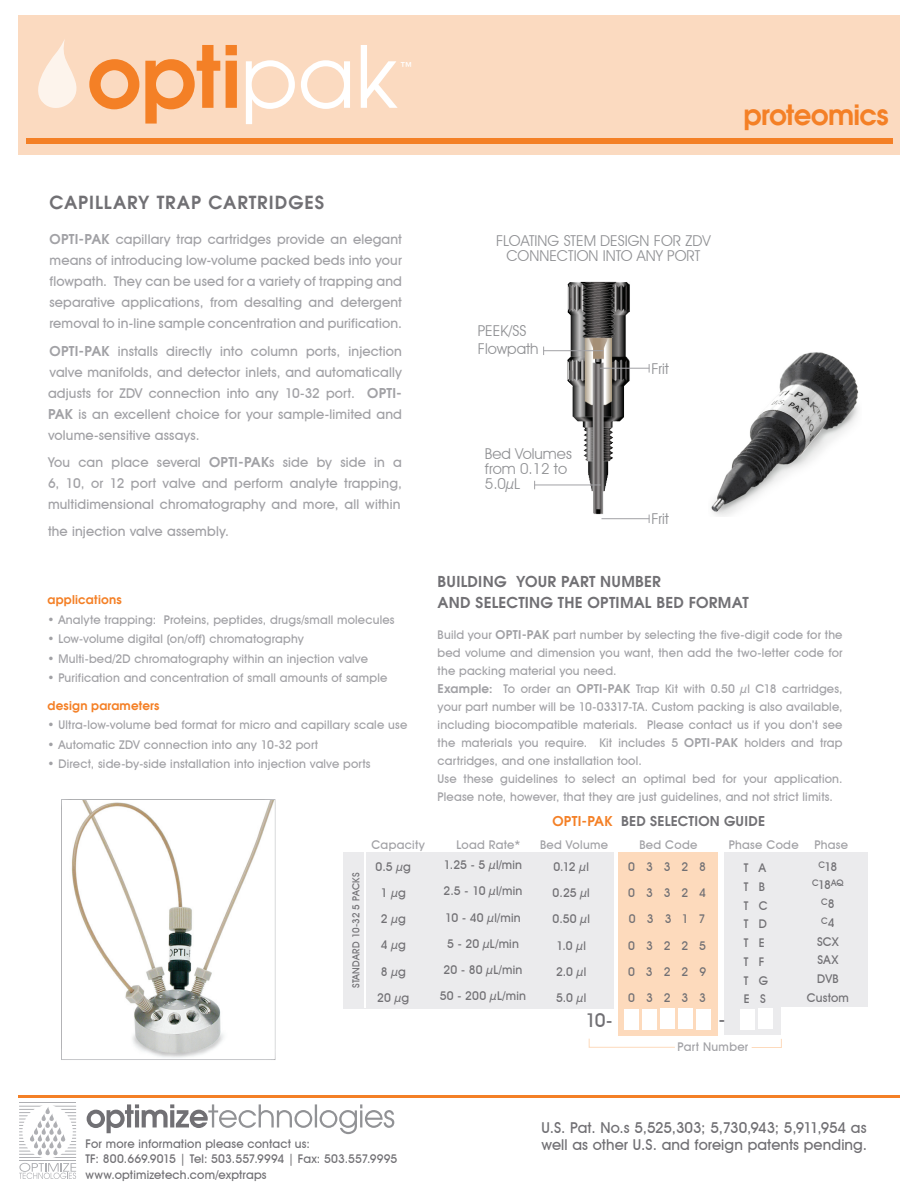
<style>
.page{position:relative;width:918px;height:1188px;background:#fff}
.page>*{position:absolute;margin:0;border:0;box-sizing:border-box;transform-origin:0 0}
.body{font:600 85.05px "Avant Garde";color:#f48026}
.t1{font:600 27.9px "Avant Garde";letter-spacing:-.025em;color:#f48026}
.body-2{font:500 18.9px "Avant Garde IT Cby BT";color:#717074}
.Body_Header{font:600 18px "Avant Garde";letter-spacing:.05em;color:#717074}
.body-3{font:500 18px "Avant Garde IT Cby BT";color:#fff}
.t2{font:15px/15px "Avant Garde IT Cby BT";color:#919295}
.body-4{font:500 15px "Avant Garde IT Cby BT";letter-spacing:.005em;color:#717074}
.Body_Header-2{font:600 15px/21px "Avant Garde";letter-spacing:.015em;color:#717074}
.body-5{font:500 13.5px/21px "Avant Garde IT Cby BT";letter-spacing:.01em;color:#a1a1a5;text-align:justify}
.body-6{font:600 13.5px "Avant Garde";letter-spacing:.015em;color:#717074}
.Body_Header-3{font:500 12px/18px "Avant Garde IT Cby BT";letter-spacing:.015em;color:#a1a1a5;text-align:justify}
.body-7{font:500 12px "Avant Garde IT Cby BT";letter-spacing:.015em;color:#717074}
.body-8{font:500 12px "Avant Garde IT Cby BT";letter-spacing:.025em;color:#a1a1a5}
.Body_Header-4{font:600 12px "Avant Garde";letter-spacing:.015em;color:#f48026}
.body-9{font:500 9.75px "Avant Garde IT Cby BT";letter-spacing:.005em;color:#717074}
.body-10{font:500 9px "Avant Garde IT Cby BT";color:#717074}
.s1{font-weight:400;color:#fff}
.s2{font-family:"Avant Garde";font-weight:600}
.s3{color:#f48026}
.s4{font-size:12px}
</style>
<div class="page">
<hr style="left:18px;top:1095px;width:882px;height:3px;background:#f48026">
<hr style="left:19px;top:1102px;width:57px;height:1px;background:#aeafb3">
<svg style="left:19px;top:1106px;width:57px;height:73px"></svg>
<svg style="left:87px;top:1104px;width:307px;height:30px"></svg>
<div style="left:343px;top:852px;width:270px;height:157px;background:#ebebed"></div>
<div style="left:618px;top:852px;width:100px;height:183px;background:#fddabc"></div>
<div style="left:725px;top:852px;width:143px;height:155px;background:#ebebed"></div>
<div style="left:625px;top:1009px;width:14px;height:20px;background:#fff"></div>
<div style="left:642px;top:1009px;width:15px;height:20px;background:#fff"></div>
<div style="left:660px;top:1009px;width:15px;height:20px;background:#fff"></div>
<div style="left:678px;top:1009px;width:15px;height:20px;background:#fff"></div>
<div style="left:696px;top:1009px;width:15px;height:20px;background:#fff"></div>
<div style="left:725px;top:1006px;width:56px;height:29px;background:#ebebed"></div>
<div style="left:740px;top:1009px;width:15px;height:20px;background:#fff"></div>
<div style="left:758px;top:1009px;width:15px;height:20px;background:#fff"></div>
<svg style="left:751px;top:1039px;width:31px;height:9px"></svg>
<svg style="left:589px;top:1038px;width:86px;height:10px"></svg>
<hr style="left:364px;top:852px;width:2px;height:156px;background:#fff">
<img style="left:534px;top:281px;width:116px;height:242px">
<hr style="left:543px;top:350px;width:60px;height:1px;background:#a1a1a5">
<hr style="left:534px;top:485px;width:67px;height:1px;background:#a1a1a5">
<hr style="left:602px;top:518px;width:47px;height:1px;background:#a1a1a5">
<hr style="left:600px;top:368px;width:49px;height:1px;background:#a1a1a5">
<img style="left:711px;top:352px;width:148px;height:164px">
<div style="left:61px;top:799px;width:216px;height:262px;background:#231f20;opacity:.75"></div>
<div style="left:18px;top:15px;width:882px;height:139px;background:#fbdac0"></div>
<div style="left:26px;top:138px;width:866px;height:6px;background:#f48026"></div>
<svg style="left:38px;top:39px;width:39px;height:69px"></svg>
<p class="body" style="left:87px;top:21px;width:313px">opti<span class="s1">pak</span></p>
<p class="body-3" style="left:399px;top:57px;width:16px">™</p>
<p class="t1" style="left:744px;top:96px;width:147px">proteomics</p>
<p class="Body_Header" style="left:50px;top:191px;width:276px">CAPILLARY TRAP CARTRIDGES</p>
<p class="body-5" style="left:50px;top:229px;width:354px"><span class="s2">OPTI-PAK</span> capillary trap cartridges provide an elegant means of introducing low-volume packed beds into your flowpath. They can be used for a variety of trapping and separative applications, from desalting and detergent removal to in-line sample concentration and purification.</p>
<p class="body-5" style="left:48px;top:340px;width:356px"><span class="s2">OPTI-PAK</span> installs directly into column ports, injection valve manifolds, and detector inlets, and automatically adjusts for ZDV connection into any 10-32 port. <span class="s2">OPTI-PAK</span> is an excellent choice for your sample-limited and volume-sensitive assays.</p>
<p class="body-5" style="left:48px;top:452px;width:356px">You can place several <span class="s2">OPTI-PAK</span>s side by side in a 6, 10, or 12 port valve and perform analyte trapping, multidimensional chromatography and more, all within</p>
<p class="body-5" style="left:48px;top:521px;width:182px">the injection valve assembly.</p>
<p class="Body_Header-4" style="left:48px;top:592px;width:76px">applications</p>
<p class="Body_Header-3" style="left:48px;top:610px;width:349px">• Analyte trapping: Proteins, peptides, drugs/small molecules</p>
<p class="Body_Header-3" style="left:48px;top:630px;width:258px">• Low-volume digital (on/off) chromatography</p>
<p class="Body_Header-3" style="left:48px;top:649px;width:322px">• Multi-bed/2D chromatography within an injection valve</p>
<p class="Body_Header-3" style="left:48px;top:669px;width:341px">• Purification and concentration of small amounts of sample</p>
<p class="Body_Header-4" style="left:48px;top:697px;width:114px">design parameters</p>
<p class="Body_Header-3" style="left:48px;top:716px;width:361px">• Ultra-low-volume bed format for micro and capillary scale use</p>
<p class="Body_Header-3" style="left:48px;top:735px;width:272px">• Automatic ZDV connection into any 10-32 port</p>
<p class="Body_Header-3" style="left:48px;top:755px;width:324px">• Direct, side-by-side installation into injection valve ports</p>
<p class="t2" style="left:496px;top:233px;width:216px">FLOATING STEM DESIGN FOR ZDV</p>
<p class="t2" style="left:506px;top:248px;width:196px">CONNECTION INTO ANY PORT</p>
<p class="t2" style="left:478px;top:321px;width:62px;line-height:18px">PEEK/SS<br>Flowpath</p>
<p class="t2" style="left:485px;top:446px;width:88px">Bed Volumes from 0.12 to<br>5.0µL</p>
<p class="t2" style="left:651px;top:361px;width:19px">Frit</p>
<p class="t2" style="left:651px;top:511px;width:19px">Frit</p>
<p class="Body_Header-2" style="left:438px;top:571px;width:313px">BUILDING YOUR PART NUMBER<br>AND SELECTING THE OPTIMAL BED FORMAT</p>
<p class="Body_Header-3" style="left:438px;top:626px;width:407px">Build your <span class="s2">OPTI-PAK</span> part number by selecting the five-digit code for the bed volume and dimension you want, then add the two-letter code for the packing material you need.</p>
<p class="Body_Header-3" style="left:438px;top:680px;width:406px"><span class="s2">Example:</span> To order an <span class="s2">OPTI-PAK</span> Trap Kit with 0.50 µl C18 cartridges, your part number will be 10-03317-TA. Custom packing is also available, including biocompatible materials. Please contact us if you don’t see the materials you require. Kit includes 5 <span class="s2">OPTI-PAK</span> holders and trap cartridges, and one installation tool.</p>
<p class="Body_Header-3" style="left:438px;top:770px;width:407px">Use these guidelines to select an optimal bed for your application.<br>Please note, however, that they are just guidelines, and not strict limits.</p>
<p class="body-6" style="left:552px;top:812px;width:214px"><span class="s3">OPTI-PAK</span> BED SELECTION GUIDE</p>
<p class="body-9" style="left:350px;top:988px;width:117px;rotate:-90deg">STANDARD 10-32 5 PACKS</p>
<p class="body-8" style="left:371px;top:837px;width:55px">Capacity</p>
<p class="body-8" style="left:456px;top:837px;width:66px">Load Rate*</p>
<p class="body-8" style="left:540px;top:837px;width:70px">Bed Volume</p>
<p class="body-8" style="left:639px;top:837px;width:59px">Bed Code</p>
<p class="body-8" style="left:729px;top:837px;width:71px">Phase Code</p>
<p class="body-8" style="left:814px;top:837px;width:35px">Phase</p>
<p class="body-7" style="left:628px;top:859px;width:80px">03328</p>
<p class="body-7" style="left:628px;top:886px;width:80px">03324</p>
<p class="body-7" style="left:629px;top:912px;width:78px">03317</p>
<p class="body-7" style="left:628px;top:938px;width:80px">03225</p>
<p class="body-7" style="left:628px;top:964px;width:80px">03229</p>
<p class="body-7" style="left:628px;top:991px;width:79px">03233</p>
<p class="body-7" style="left:444px;top:858px;width:80px">1.25 - 5 µl/min</p>
<p class="body-7" style="left:444px;top:884px;width:80px">2.5 - 10 µl/min</p>
<p class="body-7" style="left:445px;top:910px;width:77px">10 - 40 µl/min</p>
<p class="body-7" style="left:447px;top:936px;width:73px">5 - 20 µL/min</p>
<p class="body-7" style="left:444px;top:963px;width:80px">20 - 80 µL/min</p>
<p class="body-7" style="left:440px;top:989px;width:88px">50 - 200 µL/min</p>
<p class="body-7" style="left:818px;top:859px;width:20px"><sup>C</sup>18</p>
<p class="body-10" style="left:812px;top:878px;width:33px">C<span class="s4">18</span>AQ</p>
<p class="body-10" style="left:821px;top:897px;width:15px">C<span class="s4">8</span></p>
<p class="body-10" style="left:821px;top:915px;width:15px">C<span class="s4">4</span></p>
<p class="body-7" style="left:817px;top:934px;width:23px">SCX</p>
<p class="body-7" style="left:818px;top:953px;width:22px">SAX</p>
<p class="body-7" style="left:817px;top:972px;width:23px">DVB</p>
<p class="body-7" style="left:807px;top:990px;width:44px">Custom</p>
<p class="body-7" style="left:376px;top:859px;width:37px">0.5 µg</p>
<p class="body-7" style="left:381px;top:885px;width:27px">1 µg</p>
<p class="body-7" style="left:381px;top:912px;width:27px">2 µg</p>
<p class="body-7" style="left:381px;top:938px;width:27px">4 µg</p>
<p class="body-7" style="left:381px;top:964px;width:27px">8 µg</p>
<p class="body-7" style="left:377px;top:990px;width:34px">20 µg</p>
<p class="body-7" style="left:553px;top:859px;width:37px">0.12 µl</p>
<p class="body-7" style="left:553px;top:886px;width:39px">0.25 µl</p>
<p class="body-7" style="left:552px;top:912px;width:39px">0.50 µl</p>
<p class="body-7" style="left:556px;top:938px;width:31px">1.0 µl</p>
<p class="body-7" style="left:556px;top:964px;width:32px">2.0 µl</p>
<p class="body-7" style="left:556px;top:991px;width:32px">5.0 µl</p>
<p class="body-7" style="left:744px;top:861px;width:24px">T A</p>
<p class="body-7" style="left:744px;top:879px;width:23px">T B</p>
<p class="body-7" style="left:744px;top:898px;width:26px">T C</p>
<p class="body-7" style="left:744px;top:917px;width:25px">T D</p>
<p class="body-7" style="left:744px;top:936px;width:23px">T E</p>
<p class="body-7" style="left:744px;top:954px;width:22px">T F</p>
<p class="body-7" style="left:744px;top:973px;width:26px">T G</p>
<p class="body-7" style="left:744px;top:992px;width:24px">E S</p>
<p class="body-2" style="left:585px;top:1009px;width:29px">10-</p>
<p class="body-2" style="left:719px;top:1008px;width:8px">-</p>
<p class="body-8" style="left:678px;top:1039px;width:72px">Part Number</p>
<p class="body-4" style="left:542px;top:1119px;width:327px">U.S. Pat. No.s 5,525,303; 5,730,943; 5,911,954 as</p>
<p class="body-7" style="left:86px;top:1136px;width:226px">For more information please contact us:</p>
<p class="body-4" style="left:542px;top:1135px;width:327px">well as other U.S. and foreign patents pending.</p>
<p class="body-7" style="left:86px;top:1152px;width:314px">TF: 800.669.9015 | Tel: 503.557.9994 | Fax: 503.557.9995</p>
<p class="body-7" style="left:86px;top:1168px;width:183px">www.optimizetech.com/exptraps</p>
</div>
